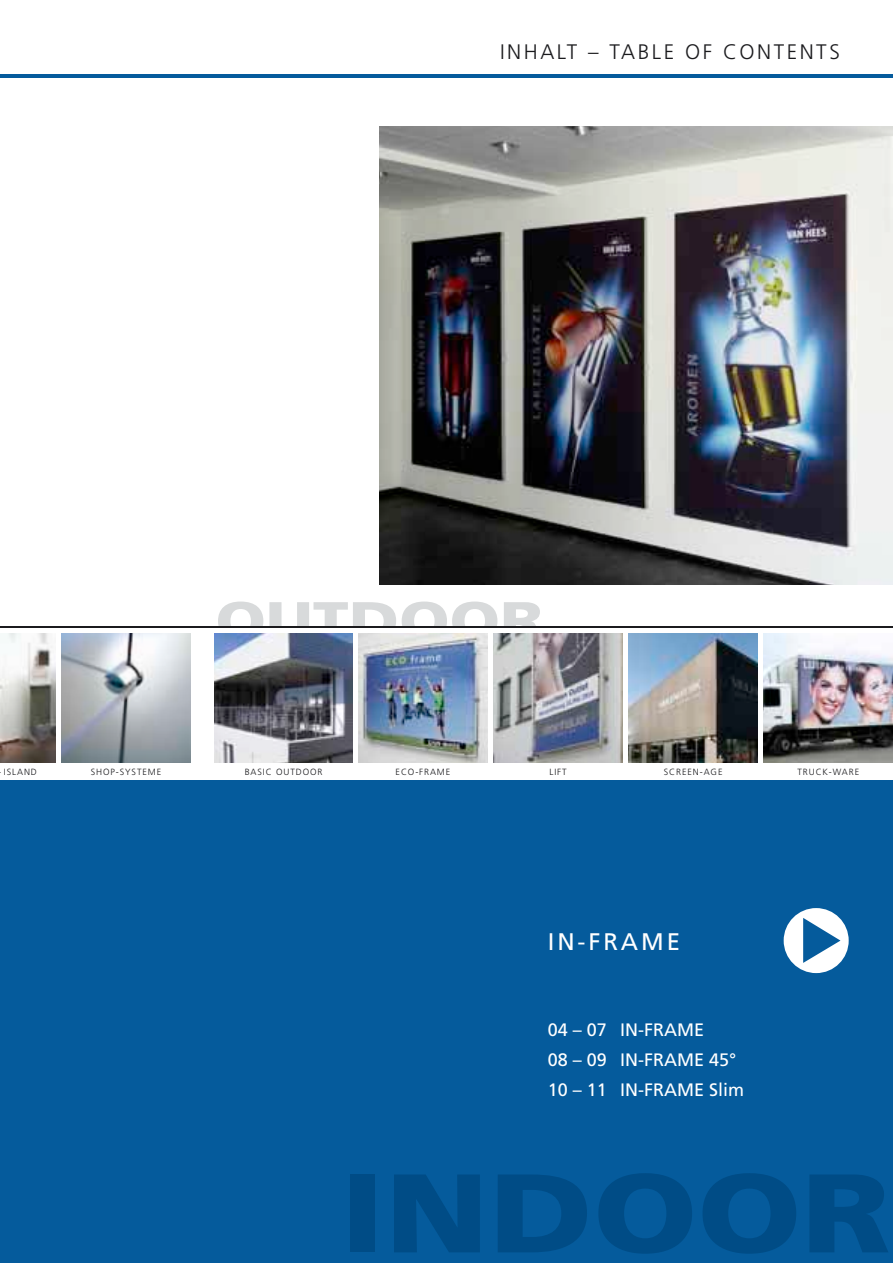
<style>
.page{position:relative;width:893px;height:1263px;background:#fff}
.page>*{position:absolute;margin:0;border:0;box-sizing:border-box;transform-origin:0 0}
.t1{font:900 111.6px "Frutiger";color:#004c86;scale:1.2 1}
.t2{font:900 54px "Frutiger";color:#d8dadb;scale:1.2 1}
.t3{font:24px "Frutiger";letter-spacing:.12em;color:#fff}
.t4{font:300 21px "Frutiger";letter-spacing:.12em;color:#1b1b1e}
.t5{font:18px/30.2px "Frutiger";color:#fff}
.t6{font:300 9px "Frutiger";letter-spacing:.1em;color:#1b1b1e}
</style>
<div class="page">
<div style="left:0;top:634px;width:893px;height:629px;background:#055b9c"></div>
<div style="left:0;top:626px;width:893px;height:153px;background:#fff"></div>
<img style="left:215px;top:633px;width:408px;height:129px">
<img style="left:628px;top:633px;width:130px;height:129px">
<img style="left:764px;top:633px;width:129px;height:129px">
<img style="left:0;top:633px;width:56px;height:129px">
<img style="left:61px;top:633px;width:130px;height:129px">
<hr style="left:0;top:626px;width:893px;height:2px;background:#1b1b1e">
<hr style="left:0;top:74px;width:893px;height:3px;background:#055b9c">
<img style="left:379px;top:127px;width:514px;height:457px">
<div style="left:784px;top:908px;width:65px;height:65px;background:#fff;border-radius:50%"></div>
<svg style="left:803px;top:918px;width:37px;height:45px"></svg>
<h3 class="t4" style="left:500px;top:40px;width:341px">INHALT – TABLE OF CONTENTS</h3>
<h2 class="t2" style="left:215px;top:588px;width:275px">OUTDOOR</h2>
<p class="t6" style="left:-1px;top:766px;width:40px">- ISLAND</p>
<p class="t6" style="left:91px;top:766px;width:72px">SHOP-SYSTEME</p>
<p class="t6" style="left:245px;top:766px;width:79px">BASIC OUTDOOR</p>
<p class="t6" style="left:396px;top:766px;width:56px">ECO-FRAME</p>
<p class="t6" style="left:549px;top:766px;width:19px">LIFT</p>
<p class="t6" style="left:664px;top:766px;width:60px">SCREEN-AGE</p>
<p class="t6" style="left:797px;top:766px;width:63px">TRUCK-WARE</p>
<h3 class="t3" style="left:548px;top:928px;width:134px">IN-FRAME</h3>
<h3 class="t5" style="left:548px;top:1014px;width:198px">04 – 07 IN-FRAME<br>08 – 09 IN-FRAME 45°<br>10 – 11 IN-FRAME slim</h3>
<h1 class="t1" style="left:340px;top:1146px;width:460px">INDOOR</h1>
</div>
